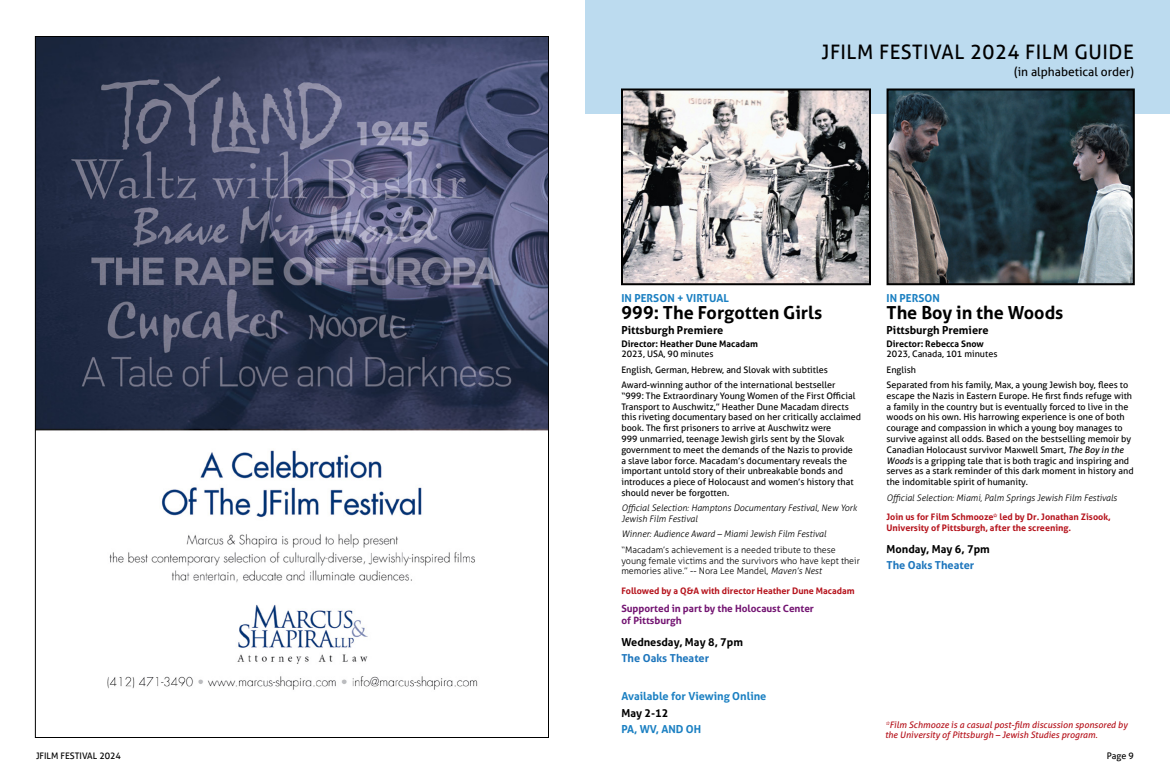
<style>
.page{position:relative;width:1170px;height:774px;background:#fff}
.page>*{position:absolute;margin:0;border:0;box-sizing:border-box;transform-origin:0 0}
.Header_Right{font:20px "Aller";letter-spacing:.025em;color:#000}
.Film_Title{font:700 18px "Aller";color:#000}
.t1{font:12px "Aller";color:#000}
.Date___Time{font:700 11px "Aller";color:#000}
.Premiere{font:700 11px "Aller";color:#000}
.Location{font:700 11px "Aller";color:#1c75bc}
.Date___Time-2{font:700 11px "Aller";color:#1b80c2}
.Premiere-2{font:700 11px "Aller";color:#1b80c2}
.Location-2{font:700 11px "Aller";color:#1b80c2}
.Sponsored_by{font:700 10px/12px "Aller";color:#731472}
.Film_Description{font:9px/10.8px "Aller";color:#000}
.Awards{font:italic 300 9px/10.8px "Aller";color:#000}
.Film_Callout{font:300 9px/10.8px "Aller";color:#000}
.Event_-_followed_by{font:700 9px/10.8px "Aller";color:#b5121b}
.In_Collaboration_2{font:italic 9px/10px "Aller";color:#b5121b}
.Language{font:9px "Aller";color:#000}
.Director{font:700 9px "Aller";color:#000}
.Year_Runtime{font:9px "Aller";color:#000}
.s1{font-style:italic}
</style>
<div class="page">
<div style="left:585px;top:0;width:585px;height:113px;background:#bcdbef"></div>
<img style="left:624px;top:91px;width:244px;height:191px">
<div style="left:621px;top:88px;width:250px;height:197px;border:2px solid #000"></div>
<img style="left:890px;top:91px;width:242px;height:191px">
<div style="left:887px;top:88px;width:248px;height:197px;border:2px solid #000"></div>
<img style="left:37px;top:38px;width:510px;height:652px">
<p class="Header_Right" style="left:822px;top:40px;width:314px">JFILM FESTIVAL 2024 FILM GUIDE</p>
<p class="t1" style="left:1014px;top:65px;width:122px">(in alphabetical order)</p>
<p class="Premiere-2" style="left:621px;top:291px;width:109px">IN PERSON + VIRTUAL</p>
<p class="Film_Title" style="left:621px;top:301px;width:202px">999: The Forgotten Girls</p>
<p class="Premiere" style="left:621px;top:323px;width:104px">Pittsburgh Premiere</p>
<p class="Director" style="left:621px;top:338px;width:138px">Director: Heather Dune Macadam</p>
<p class="Year_Runtime" style="left:621px;top:349px;width:94px">2023, USA, 90 minutes</p>
<p class="Language" style="left:621px;top:364px;width:208px">English, German, Hebrew, and Slovak with subtitles</p>
<p class="Film_Description" style="left:621px;top:379px;width:241px">Award-winning author of the international bestseller<br>“999: The Extraordinary Young Women of the First Official Transport to Auschwitz,” Heather Dune Macadam directs this riveting documentary based on her critically acclaimed book. The first prisoners to arrive at Auschwitz were<br>999 unmarried, teenage Jewish girls sent by the Slovak government to meet the demands of the Nazis to provide<br>a slave labor force. Macadam’s documentary reveals the important untold story of their unbreakable bonds and introduces a piece of Holocaust and women’s history that should never be forgotten.</p>
<p class="Awards" style="left:621px;top:503px;width:237px">Official Selection: Hamptons Documentary Festival, New York<br>Jewish Film Festival</p>
<p class="Awards" style="left:621px;top:529px;width:206px">Winner: Audience Award – Miami Jewish Film Festival</p>
<p class="Film_Callout" style="left:621px;top:544px;width:240px">“Macadam’s achievement is a needed tribute to these young female victims and the survivors who have kept their memories alive.” -- Nora Lee Mandel, <span class="s1">Maven’s Nest</span></p>
<p class="Event_-_followed_by" style="left:621px;top:585px;width:235px">Followed by a Q&amp;A with director Heather Dune Macadam</p>
<p class="Sponsored_by" style="left:621px;top:602px;width:194px">Supported in part by the Holocaust Center of Pittsburgh</p>
<p class="Date___Time" style="left:621px;top:635px;width:123px">Wednesday, May 8, 7pm</p>
<p class="Location" style="left:621px;top:651px;width:89px">The Oaks Theater</p>
<p class="Date___Time-2" style="left:621px;top:689px;width:146px">Available for Viewing Online</p>
<p class="Date___Time" style="left:621px;top:706px;width:48px">May 2-12</p>
<p class="Location-2" style="left:621px;top:722px;width:81px">PA, WV, AND OH</p>
<p class="Premiere-2" style="left:887px;top:291px;width:55px">IN PERSON</p>
<p class="Film_Title" style="left:887px;top:301px;width:178px">The Boy in the Woods</p>
<p class="Premiere" style="left:887px;top:323px;width:104px">Pittsburgh Premiere</p>
<p class="Director" style="left:887px;top:338px;width:99px">Director: Rebecca Snow</p>
<p class="Year_Runtime" style="left:887px;top:349px;width:112px">2023, Canada, 101 minutes</p>
<p class="Language" style="left:887px;top:364px;width:31px">English</p>
<p class="Film_Description" style="left:887px;top:379px;width:249px">Separated from his family, Max, a young Jewish boy, flees to escape the Nazis in Eastern Europe. He first finds refuge with a family in the country but is eventually forced to live in the woods on his own. His harrowing experience is one of both courage and compassion in which a young boy manages to survive against all odds. Based on the bestselling memoir by Canadian Holocaust survivor Maxwell Smart, <span class="s1">The Boy in the Woods</span> is a gripping tale that is both tragic and inspiring and serves as a stark reminder of this dark moment in history and the indomitable spirit of humanity.</p>
<p class="Awards" style="left:887px;top:492px;width:232px">Official Selection: Miami, Palm Springs Jewish Film Festivals</p>
<p class="Event_-_followed_by" style="left:887px;top:512px;width:226px">Join us for Film Schmooze* led by Dr. Jonathan Zisook,<br>University of Pittsburgh, after the screening.</p>
<p class="Date___Time" style="left:887px;top:542px;width:105px">Monday, May 6, 7pm</p>
<p class="Location" style="left:887px;top:558px;width:89px">The Oaks Theater</p>
<p class="In_Collaboration_2" style="left:885px;top:720px;width:244px">*Film Schmooze is a casual post-film discussion sponsored by the University of Pittsburgh – Jewish Studies program.</p>
<p class="Film_Description" style="left:36px;top:751px;width:87px">JFILM FESTIVAL 2024</p>
<p class="Film_Description" style="left:1107px;top:751px;width:29px">Page 9</p>
</div>
